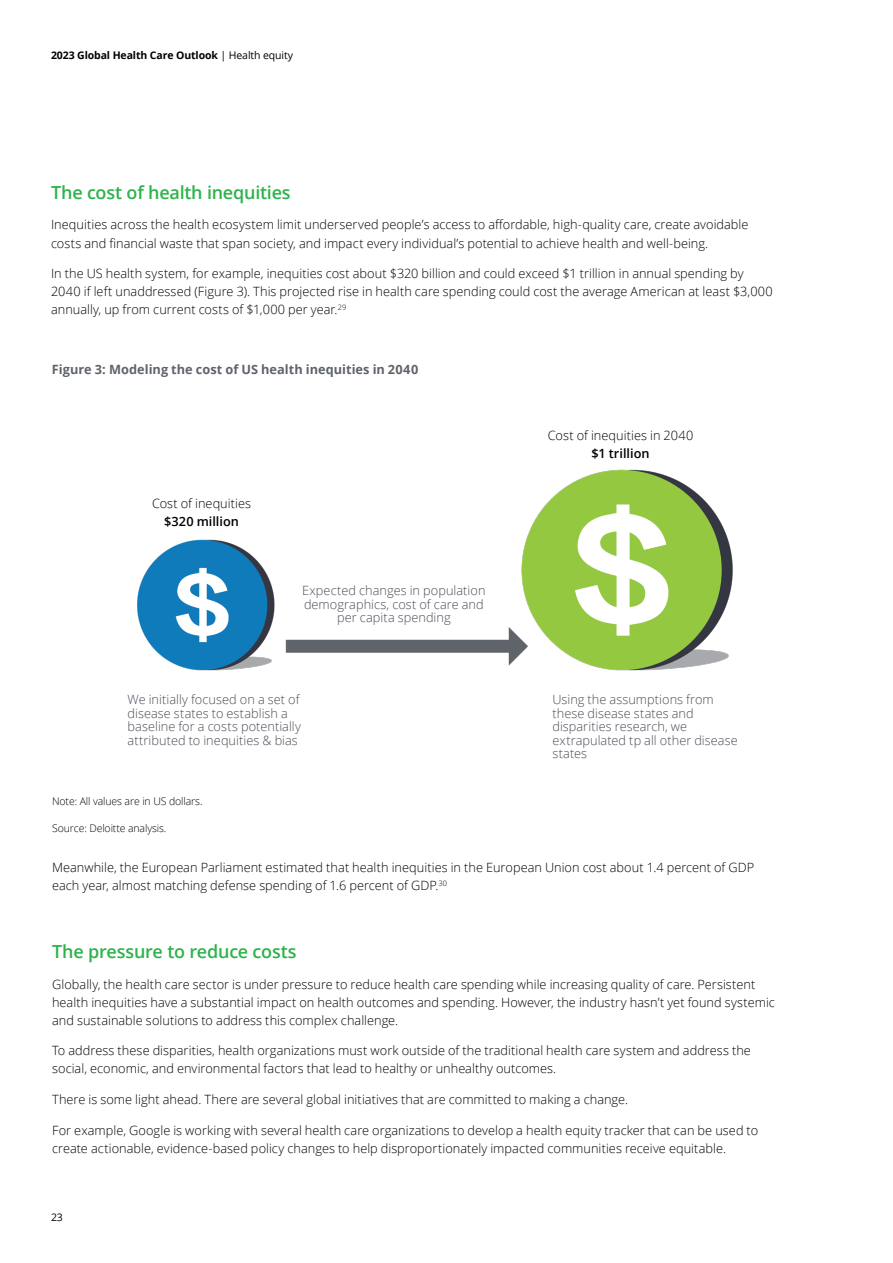
<style>
.page{position:relative;width:893px;height:1263px;background:#fff}
.page>*{position:absolute;margin:0;border:0;box-sizing:border-box;transform-origin:0 0}
.t1{font:600 18px "Open Sans";letter-spacing:-.01em;color:#2cb34a}
.t2{font:300 12.75px/18px "Open Sans";letter-spacing:.005em;color:#000}
.t3{font:300 12.75px/13.5px "Open Sans";letter-spacing:.005em;color:#474c55}
.t4{font:700 12.75px "Open Sans";letter-spacing:.005em;color:#5f636a}
.t5{font:600 12.75px "Open Sans";color:#000}
.t6{font:300 10.5px "Open Sans";letter-spacing:-.01em;color:#000}
.t7{font:700 10.5px "Open Sans";letter-spacing:-.01em;color:#000}
.t8{font:10.5px "Open Sans";color:#000}
.s1{font-weight:400}
</style>
<div class="page">
<img style="left:137px;top:469px;width:596px;height:202px">
<p class="t7" style="left:51px;top:48px;width:244px">2023 Global Health Care Outlook <span class="s1">| Health equity</span></p>
<h1 class="t1" style="left:51px;top:180px;width:241px">The cost of health inequities</h1>
<p class="t2" style="left:51px;top:215px;width:699px">Inequities across the health ecosystem limit underserved people’s access to affordable, high-quality care, create avoidable costs and financial waste that span society, and impact every individual’s potential to achieve health and well-being.</p>
<p class="t2" style="left:51px;top:264px;width:723px">In the US health system, for example, inequities cost about $320 billion and could exceed $1 trillion in annual spending by<br>2040 if left unaddressed (Figure 3). This projected rise in health care spending could cost the average American at least $3,000 annually, up from current costs of $1,000 per year.<sup>29</sup></p>
<p class="t4" style="left:52px;top:361px;width:368px">Figure 3: Modeling the cost of US health inequities in 2040</p>
<p class="t2" style="left:152px;top:494px;width:101px">Cost of inequities</p>
<p class="t5" style="left:164px;top:512px;width:76px">$320 million</p>
<p class="t3" style="left:302px;top:584px;width:185px;text-align:center">Expected changes in population demographics, cost of care and per capita spending</p>
<p class="t2" style="left:548px;top:426px;width:147px">Cost of inequities in 2040</p>
<p class="t5" style="left:591px;top:444px;width:60px">$1 trillion</p>
<p class="t3" style="left:128px;top:693px;width:175px">We initially focused on a set of disease states to establish a baseline for a costs potentially attributed to inequities &amp; bias</p>
<p class="t3" style="left:552px;top:693px;width:187px">Using the assumptions from these disease states and disparities research, we extrapulated tp all other disease states</p>
<p class="t6" style="left:52px;top:794px;width:152px">Note: All values are in US dollars.</p>
<p class="t6" style="left:52px;top:821px;width:116px">Source: Deloitte analysis.</p>
<p class="t2" style="left:52px;top:858px;width:704px">Meanwhile, the European Parliament estimated that health inequities in the European Union cost about 1.4 percent of GDP each year, almost matching defense spending of 1.6 percent of GDP.<sup>30</sup></p>
<h1 class="t1" style="left:52px;top:939px;width:246px">The pressure to reduce costs</h1>
<p class="t2" style="left:52px;top:975px;width:724px">Globally, the health care sector is under pressure to reduce health care spending while increasing quality of care. Persistent health inequities have a substantial impact on health outcomes and spending. However, the industry hasn’t yet found systemic and sustainable solutions to address this complex challenge.</p>
<p class="t2" style="left:52px;top:1041px;width:700px">To address these disparities, health organizations must work outside of the traditional health care system and address the social, economic, and environmental factors that lead to healthy or unhealthy outcomes.</p>
<p class="t2" style="left:52px;top:1090px;width:577px">There is some light ahead. There are several global initiatives that are committed to making a change.</p>
<p class="t2" style="left:52px;top:1121px;width:708px">For example, Google is working with several health care organizations to develop a health equity tracker that can be used to create actionable, evidence-based policy changes to help disproportionately impacted communities receive equitable.</p>
<p class="t8" style="left:51px;top:1210px;width:13px">23</p>
</div>
